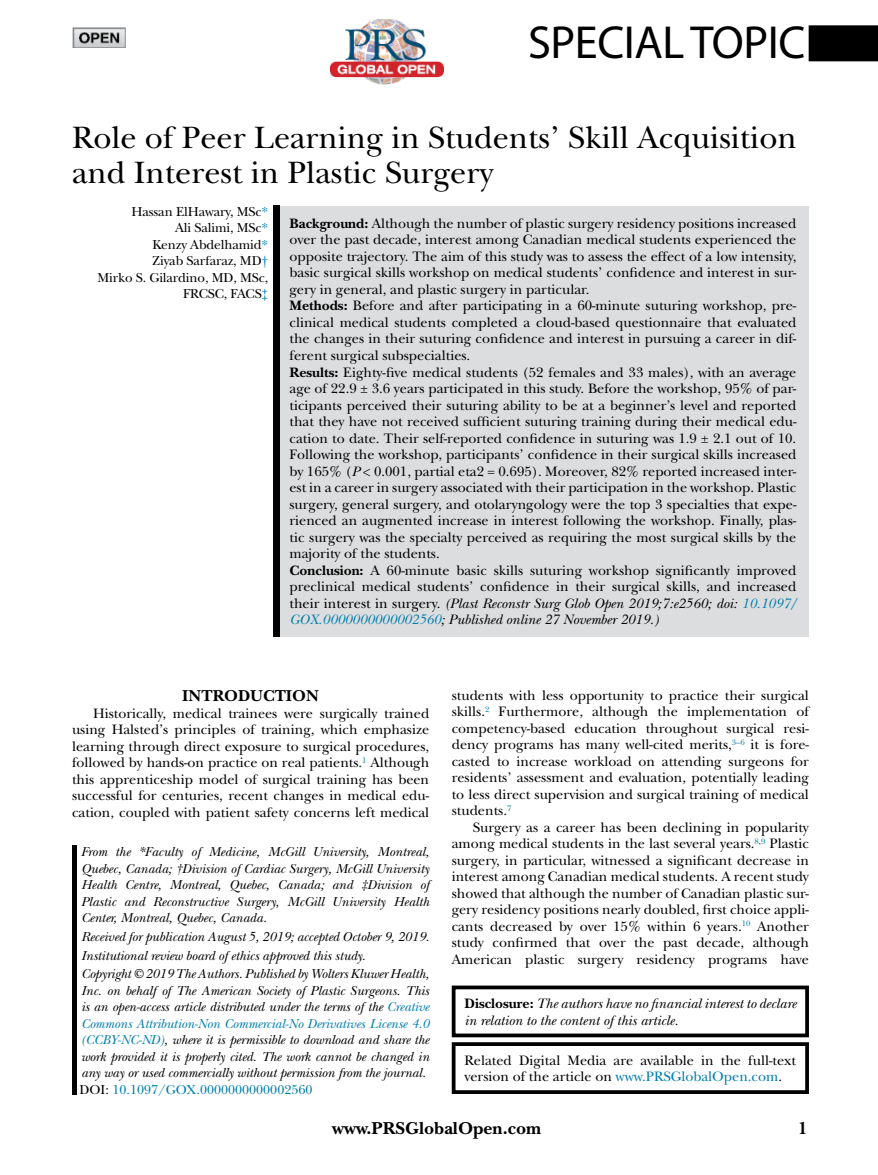
<style>
.page{position:relative;width:878px;height:1175px;background:#fff}
.page>*{position:absolute;margin:0;border:0;box-sizing:border-box;transform-origin:0 0}
.t1{font:46.5px "Myriad Pro";letter-spacing:-.01em;color:#000}
.t2{font:32.25px/34.5px "New Baskerville Std";color:#000}
.t3{font:700 18px "New Baskerville Std";color:#000}
.t4{font:700 16.5px "New Baskerville Std";color:#000}
.t5{font:14.25px/16.5px "New Baskerville Std";color:#000;text-align:justify}
.t6{font:italic 14.25px/16.5px "New Baskerville Std";color:#000}
.t7{font:italic 13.5px/16.5px "New Baskerville Std";letter-spacing:-.005em;color:#000}
.t8{font:13.5px/16.5px "New Baskerville Std";letter-spacing:-.01em;color:#000;text-align:right}
.s1{color:#017eac}
.s2{font-weight:700}
.s3{font-style:italic}
.s4{font-style:italic;color:#017eac}
.s5{font-style:normal}
.s6{font-style:normal;color:#017eac}
.s7{font-weight:700;font-style:normal}
</style>
<div class="page">
<img style="left:72px;top:27px;width:53px;height:20px">
<img style="left:330px;top:20px;width:113px;height:64px">
<div style="left:452px;top:1042px;width:356px;height:52px;border:4px solid #000"></div>
<div style="left:452px;top:985px;width:356px;height:52px;border:4px solid #000"></div>
<hr style="left:72px;top:845px;width:4px;height:83px;background:#000">
<hr style="left:72px;top:928px;width:4px;height:18px;background:#000">
<hr style="left:72px;top:946px;width:4px;height:19px;background:#000">
<hr style="left:72px;top:965px;width:4px;height:118px;background:#000">
<hr style="left:72px;top:1081px;width:4px;height:13px;background:#000">
<div style="left:274px;top:126px;width:534px;height:511px;background:#dcddde"></div>
<div style="left:274px;top:194px;width:534px;height:11px;background:#fff"></div>
<div style="left:274px;top:205px;width:6px;height:93px;background:#000"></div>
<div style="left:274px;top:288px;width:6px;height:76px;background:#000"></div>
<div style="left:274px;top:354px;width:6px;height:208px;background:#000"></div>
<div style="left:274px;top:552px;width:6px;height:85px;background:#000"></div>
<div style="left:72px;top:126px;width:736px;height:71px;background:#fff"></div>
<div style="left:808px;top:25px;width:70px;height:36px;background:#000"></div>
<h1 class="t1" style="left:528px;top:14px;width:279px">SPECIAL TOPIC</h1>
<h2 class="t2" style="left:72px;top:121px;width:726px">Role of Peer Learning in Students’ Skill Acquisition and Interest in Plastic Surgery</h2>
<p class="t8" style="left:97px;top:203px;width:172px">Hassan ElHawary, MSc<span class="s1">*<br></span>Ali Salimi, MSc<span class="s1">*<br></span>Kenzy Abdelhamid<span class="s1">*<br></span>Ziyab Sarfaraz, MD<span class="s1">†<br></span>Mirko S. Gilardino, MD, MSc,<br>FRCSC, FACS<span class="s1">‡</span></p>
<p class="t5" style="left:289px;top:215px;width:508px;text-align:left"><span class="s2">Background:</span> Although the number of plastic surgery residency positions increased over the past decade, interest among Canadian medical students experienced the opposite trajectory. The aim of this study was to assess the effect of a low intensity, basic surgical skills workshop on medical students’ confidence and interest in sur&shy;gery in general, and plastic surgery in particular.<br><span class="s2">Methods:</span> Before and after participating in a 60-minute suturing workshop, pre&shy;clinical medical students completed a cloud-based questionnaire that evaluated the changes in their suturing confidence and interest in pursuing a career in dif&shy;ferent surgical subspecialties.<br><span class="s2">Results:</span> Eighty-five medical students (52 females and 33 males), with an average age of 22.9 ± 3.6 years participated in this study. Before the workshop, 95% of par&shy;ticipants perceived their suturing ability to be at a beginner’s level and reported that they have not received sufficient suturing training during their medical edu&shy;cation to date. Their self-reported confidence in suturing was 1.9 ± 2.1 out of 10.<br>Following the workshop, participants’ confidence in their surgical skills increased by 165% (<span class="s3">P</span> &lt; 0.001, partial eta2 = 0.695). Moreover, 82% reported increased inter&shy;est in a career in surgery associated with their participation in the workshop. Plastic surgery, general surgery, and otolaryngology were the top 3 specialties that expe&shy;rienced an augmented increase in interest following the workshop. Finally, plas&shy;tic surgery was the specialty perceived as requiring the most surgical skills by the majority of the students.<br><span class="s2">Conclusion:</span> A 60-minute basic skills suturing workshop significantly improved preclinical medical students’ confidence in their surgical skills, and increased their interest in surgery. <span class="s3">(Plast Reconstr Surg Glob Open 2019;7:e2560; doi:</span> <span class="s4">10.1097/ GOX.0000000000002560</span><span class="s3">; Published online 27 November 2019.)</span></p>
<p class="t4" style="left:182px;top:686px;width:138px">INTRODUCTION</p>
<p class="t5" style="left:72px;top:705px;width:359px;text-indent:21px">Historically, medical trainees were surgically trained using Halsted’s principles of training, which emphasize learning through direct exposure to surgical procedures, followed by hands-on practice on real patients.<sup>1</sup> Although this apprenticeship model of surgical training has been successful for centuries, recent changes in medical edu&shy;cation, coupled with patient safety concerns left medical</p>
<p class="t7" style="left:81px;top:843px;width:350px;text-align:justify">From the *Faculty of Medicine, McGill University, Montreal, Quebec, Canada; †Division of Cardiac Surgery, McGill University Health Centre, Montreal, Quebec, Canada; and ‡Division of Plastic and Reconstructive Surgery, McGill University Health Center, Montreal, Quebec, Canada.</p>
<p class="t7" style="left:81px;top:927px;width:350px;line-height:18.8px">Received for publication August 5, 2019; accepted October 9, 2019.<br>Institutional review board of ethics approved this study.<br>Copyright © 2019 The Authors. Published by Wolters Kluwer Health,</p>
<p class="t7" style="left:80px;top:982px;width:351px">Inc. on behalf of The American Society of Plastic Surgeons. This is an open-access article distributed under the terms of the <span class="s1">Creative Commons Attribution-Non Commercial-No Derivatives License 4.0 (CCBY-NC-ND)</span>, where it is permissible to download and share the work provided it is properly cited. The work cannot be changed in any way or used commercially without permission from the journal.<br><span class="s5">DOI:</span> <span class="s6">10.1097/GOX.0000000000002560</span></p>
<p class="t5" style="left:452px;top:687px;width:359px">students with less opportunity to practice their surgical skills.<sup>2</sup> Furthermore, although the implementation of competency-based education throughout surgical resi&shy;dency programs has many well-cited merits,<sup>3–6</sup> it is fore&shy;casted to increase workload on attending surgeons for residents’ assessment and evaluation, potentially leading to less direct supervision and surgical training of medical students.<sup>7</sup></p>
<p class="t5" style="left:451px;top:819px;width:359px;text-indent:21px">Surgery as a career has been declining in popularity among medical students in the last several years.<sup>8</sup><sup>,</sup><sup>9</sup> Plastic surgery, in particular, witnessed a significant decrease in interest among Canadian medical students. A recent study showed that although the number of Canadian plastic sur&shy;gery residency positions nearly doubled, first choice appli&shy;cants decreased by over 15% within 6 years.<sup>10</sup> Another study confirmed that over the past decade, although American plastic surgery residency programs have</p>
<p class="t6" style="left:464px;top:995px;width:333px"><span class="s7">Disclosure:</span> The authors have no financial interest to declare in relation to the content of this article.</p>
<p class="t5" style="left:464px;top:1051px;width:333px">Related Digital Media are available in the full-text version of the article on <span class="s1">www.PRSGlobalOpen.com</span>.</p>
<p class="t3" style="left:332px;top:1118px;width:210px">www.PRSGlobalOpen.com</p>
<p class="t3" style="left:798px;top:1118px;width:11px">1</p>
</div>
